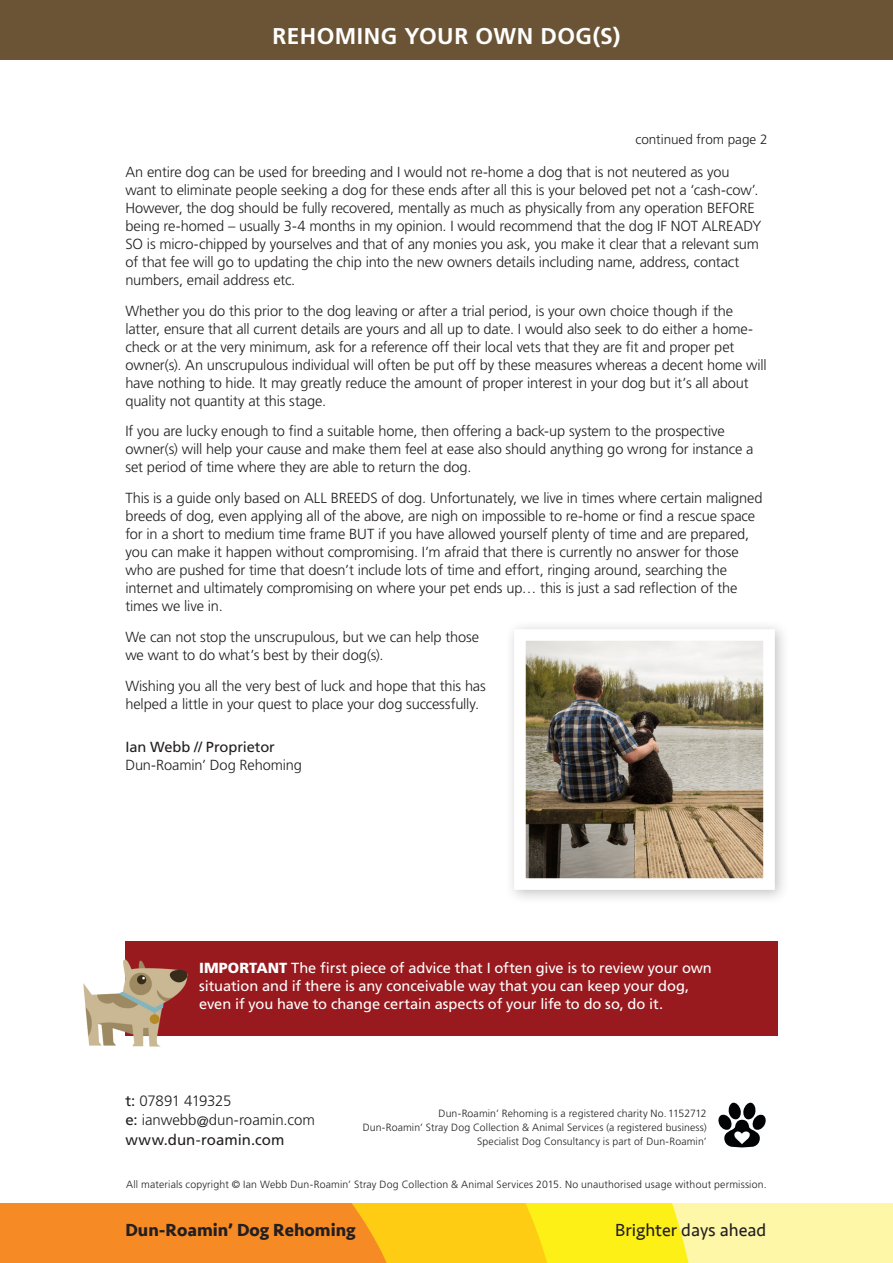
<style>
.page{position:relative;width:893px;height:1263px;background:#fff}
.page>*{position:absolute;margin:0;border:0;box-sizing:border-box;transform-origin:0 0}
.t1{font:700 22.8px "Frutiger LT Std";letter-spacing:.02em;color:#fff}
.t2{font:700 18px "Seravek";color:#231f20}
.t3{font:18px "Seravek";color:#231f20}
.t4{font:300 15px "Frutiger LT Std";letter-spacing:-.005em;color:#231f20}
.t5{font:15px "Frutiger LT Std";color:#231f20}
.t6{font:300 15px "Frutiger LT Std";letter-spacing:-.025em;color:#231f20}
.t7{font:300 14.7px/18px "Frutiger LT Std";letter-spacing:-.01em;color:#231f20}
.t8{font:14.7px/18px "Frutiger LT Std";letter-spacing:-.005em;color:#fff}
.t9{font:300 13.5px "Frutiger LT Std";color:#231f20}
.t10{font:300 10.5px "Frutiger LT Std";letter-spacing:.015em;color:#231f20}
.s1{font-weight:400}
.s2{font-weight:900}
</style>
<div class="page">
<div style="left:125px;top:941px;width:653px;height:95px;background:#981a1e"></div>
<div style="left:0;top:0;width:893px;height:60px;background:#6b5435"></div>
<div style="left:0;top:1203px;width:893px;height:60px;background:#fef7a8"></div>
<svg style="left:0;top:1203px;width:689px;height:60px;background:#f9b01f"></svg>
<img style="left:83px;top:959px;width:105px;height:88px">
<div style="left:505px;top:620px;width:284px;height:284px;background:#231f20;opacity:.26"></div>
<img style="left:527px;top:642px;width:235px;height:235px">
<div style="left:514px;top:629px;width:261px;height:261px;border:12px solid #fff"></div>
<svg style="left:718px;top:1103px;width:48px;height:44px"></svg>
<p class="t1" style="left:272px;top:22px;width:349px">REHOMING YOUR OWN DOG(S)</p>
<p class="t9" style="left:636px;top:132px;width:133px">continued from page 2</p>
<p class="t7" style="left:125px;top:163px;width:638px">An entire dog can be used for breeding and I would not re-home a dog that is not neutered as you want to eliminate people seeking a dog for these ends after all this is your beloved pet not a ‘cash-cow’.<br>However, the dog should be fully recovered, mentally as much as physically from any operation BEFORE being re-homed – usually 3-4 months in my opinion. I would recommend that the dog IF NOT ALREADY SO is micro-chipped by yourselves and that of any monies you ask, you make it clear that a relevant sum of that fee will go to updating the chip into the new owners details including name, address, contact numbers, email address etc.</p>
<p class="t7" style="left:125px;top:302px;width:643px">Whether you do this prior to the dog leaving or after a trial period, is your own choice though if the latter, ensure that all current details are yours and all up to date. I would also seek to do either a home&shy;check or at the very minimum, ask for a reference off their local vets that they are fit and proper pet owner(s). An unscrupulous individual will often be put off by these measures whereas a decent home will have nothing to hide. It may greatly reduce the amount of proper interest in your dog but it’s all about quality not quantity at this stage.</p>
<p class="t7" style="left:125px;top:422px;width:630px">If you are lucky enough to find a suitable home, then offering a back-up system to the prospective owner(s) will help your cause and make them feel at ease also should anything go wrong for instance a set period of time where they are able to return the dog.</p>
<p class="t7" style="left:125px;top:489px;width:639px">This is a guide only based on ALL BREEDS of dog. Unfortunately, we live in times where certain maligned breeds of dog, even applying all of the above, are nigh on impossible to re-home or find a rescue space for in a short to medium time frame BUT if you have allowed yourself plenty of time and are prepared, you can make it happen without compromising. I’m afraid that there is currently no answer for those who are pushed for time that doesn’t include lots of time and effort, ringing around, searching the internet and ultimately compromising on where your pet ends up… this is just a sad reflection of the times we live in.</p>
<p class="t7" style="left:125px;top:628px;width:355px">We can not stop the unscrupulous, but we can help those we want to do what’s best by their dog(s).</p>
<p class="t7" style="left:125px;top:677px;width:362px">Wishing you all the very best of luck and hope that this has helped a little in your quest to place your dog successfully.</p>
<p class="t7" style="left:125px;top:738px;width:178px"><span class="s1">Ian Webb // Proprietor<br></span>Dun-Roamin’ Dog Rehoming</p>
<p class="t8" style="left:199px;top:959px;width:514px"><span class="s2">IMPORTANT</span> The first piece of advice that I often give is to review your own situation and if there is any conceivable way that you can keep your dog, even if you have to change certain aspects of your life to do so, do it.</p>
<p class="t6" style="left:125px;top:1092px;width:107px"><span class="s1">t:</span> 07891 419325</p>
<p class="t4" style="left:125px;top:1111px;width:191px"><span class="s1">e:</span> ianwebb@dun-roamin.com</p>
<p class="t5" style="left:125px;top:1130px;width:161px">www.dun-roamin.com</p>
<p class="t10" style="left:439px;top:1107px;width:270px">Dun-Roamin’ Rehoming is a registered charity No. 1152712</p>
<p class="t10" style="left:363px;top:1121px;width:346px">Dun-Roamin’ Stray Dog Collection &amp; Animal Services (a registered business)</p>
<p class="t10" style="left:477px;top:1135px;width:231px">Specialist Dog Consultancy is part of Dun-Roamin’</p>
<p class="t10" style="left:126px;top:1178px;width:642px">All materials copyright © Ian Webb Dun-Roamin’ Stray Dog Collection &amp; Animal Services 2015. No unauthorised usage without permission.</p>
<p class="t2" style="left:125px;top:1216px;width:232px">Dun-Roamin’ Dog Rehoming</p>
<p class="t3" style="left:615px;top:1216px;width:153px">Brighter days ahead</p>
</div>
